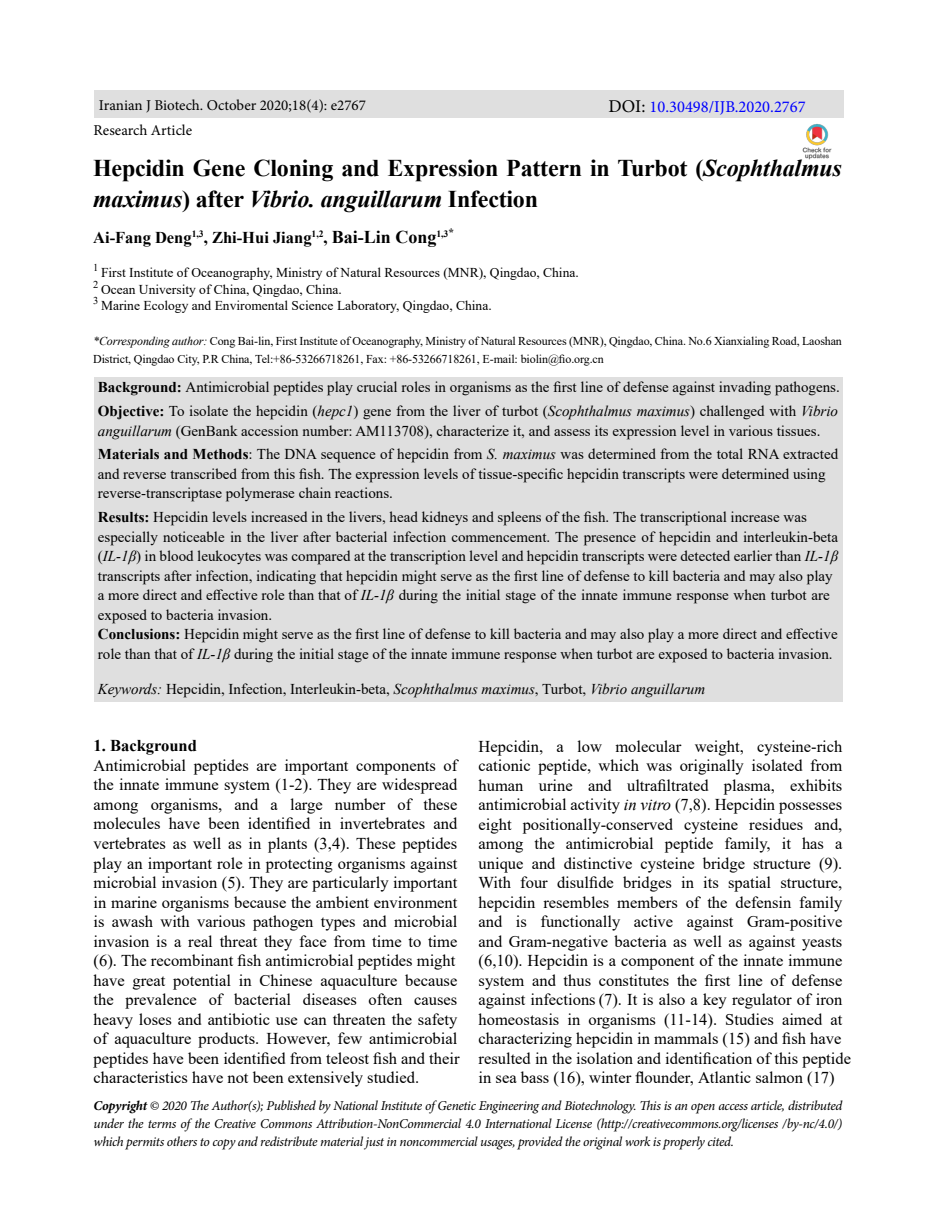
<style>
.page{position:relative;width:936px;height:1221px;background:#fff}
.page>*{position:absolute;margin:0;border:0;box-sizing:border-box;transform-origin:0 0}
.t1{font:700 24px/30px "Times New Roman";letter-spacing:-.01em;color:#000}
.t2{font:16.5px/19.5px "Times New Roman";color:#000}
.t3{font:700 16.5px "Times New Roman";color:#000}
.t4{font:16.5px "Minion Pro";color:#00f}
.t5{font:15px/19.5px "Times New Roman";color:#000}
.t6{font:italic 15px "Times New Roman";color:#000}
.t7{font:15px "Minion Pro";color:#000}
.t8{font:italic 13.5px/18px "Minion Pro";letter-spacing:-.03em;color:#000;text-align:justify}
.t9{font:13.5px/16.5px "Times New Roman";color:#000}
.t10{font:12px/18px "Times New Roman";letter-spacing:-.01em;color:#000}
.s1{font-size:18px;color:#000}
.s2{font-style:italic}
.s3{font-style:inherit}
.s4{font-size:18px}
.s5{font-weight:700}
.s6{font-style:normal}
</style>
<div class="page">
<div style="left:94px;top:377px;width:748px;height:325px;background:#dfdfdf"></div>
<div style="left:94px;top:90px;width:749px;height:28px;background:#dfdfdf"></div>
<img style="left:802px;top:124px;width:29px;height:36px">
<p class="t7" style="left:99px;top:95px;width:268px">Iranian J Biotech. October 2020;18(4): e2767</p>
<p class="t4" style="left:608px;top:96px;width:199px"><span class="s1">DOI:</span> 10.30498/IJB.2020.2767</p>
<p class="t7" style="left:94px;top:120px;width:100px">Research Article</p>
<h1 class="t1" style="left:93px;top:153px;width:750px">Hepcidin Gene Cloning and Expression Pattern in Turbot (<span class="s2">Scophthalmus maximus</span>) after <span class="s2">Vibrio. anguillarum</span> Infection</h1>
<p class="t3" style="left:93px;top:225px;width:362px">Ai-Fang Deng<sup>1,3</sup>, Zhi-Hui Jiang<sup>1,2</sup><span class="s3">,</span> <span class="s4">Bai-Lin Cong</span><sup>1</sup><sup>,3</sup><sup>*</sup></p>
<p class="t9" style="left:93px;top:264px;width:487px"><sup>1</sup> First Institute of Oceanography, Ministry of Natural Resources (MNR), Qingdao, China.<br><sup>2</sup> Ocean University of China, Qingdao, China.<br><sup>3</sup> Marine Ecology and Enviromental Science Laboratory, Qingdao, China.</p>
<p class="t10" style="left:93px;top:331px;width:750px"><span class="s2">*Corresponding author:</span> Cong Bai-lin, First Institute of Oceanography, Ministry of Natural Resources (MNR), Qingdao, China. No.6 Xianxialing Road, Laoshan<br>District, Qingdao City, P.R China, Tel:+86-53266718261, Fax: +86-53266718261, E-mail: biolin@fio.org.cn</p>
<p class="t5" style="left:98px;top:375px;width:743px;line-height:23.7px"><span class="s5">Background:</span> Antimicrobial peptides play crucial roles in organisms as the first line of defense against invading pathogens.<br><span class="s5">Objective:</span> To isolate the hepcidin (<span class="s2">hepc1</span>) gene from the liver of turbot (<span class="s2">Scophthalmus maximus</span>) challenged with <span class="s2">Vibrio</span></p>
<p class="t5" style="left:98px;top:418px;width:741px;line-height:23.7px"><span class="s2">anguillarum</span> (GenBank accession number: AM113708), characterize it, and assess its expression level in various tissues.<br><span class="s5">Materials and Methods</span>: The DNA sequence of hepcidin from <span class="s2">S. maximus</span> was determined from the total RNA extracted</p>
<p class="t5" style="left:98px;top:463px;width:729px">and reverse transcribed from this fish. The expression levels of tissue-specific hepcidin transcripts were determined using reverse-transcriptase polymerase chain reactions.</p>
<p class="t5" style="left:98px;top:507px;width:741px"><span class="s5">Results:</span> Hepcidin levels increased in the livers, head kidneys and spleens of the fish. The transcriptional increase was especially noticeable in the liver after bacterial infection commencement. The presence of hepcidin and interleukin-beta (<span class="s2">IL-1β</span>) in blood leukocytes was compared at the transcription level and hepcidin transcripts were detected earlier than <span class="s2">IL-1β </span>transcripts after infection, indicating that hepcidin might serve as the first line of defense to kill bacteria and may also play a more direct and effective role than that of <span class="s2">IL-1β</span> during the initial stage of the innate immune response when turbot are exposed to bacteria invasion.<br><span class="s5">Conclusions:</span> Hepcidin might serve as the first line of defense to kill bacteria and may also play a more direct and effective role than that of <span class="s2">IL-1β</span> during the initial stage of the innate immune response when turbot are exposed to bacteria invasion.</p>
<p class="t6" style="left:98px;top:679px;width:609px">Keywords: <span class="s6">Hepcidin, Infection, Interleukin-beta,</span> Scophthalmus maximus<span class="s6">, Turbot,</span> Vibrio anguillarum</p>
<p class="t3" style="left:94px;top:734px;width:105px">1. Background</p>
<p class="t2" style="left:94px;top:755px;width:367px">Antimicrobial peptides are important components of the innate immune system (1-2). They are widespread among organisms, and a large number of these molecules have been identified in invertebrates and vertebrates as well as in plants (3,4). These peptides play an important role in protecting organisms against microbial invasion (5). They are particularly important in marine organisms because the ambient environment is awash with various pathogen types and microbial invasion is a real threat they face from time to time (6). The recombinant fish antimicrobial peptides might have great potential in Chinese aquaculture because the prevalence of bacterial diseases often causes heavy loses and antibiotic use can threaten the safety of aquaculture products. However, few antimicrobial peptides have been identified from teleost fish and their characteristics have not been extensively studied.</p>
<p class="t2" style="left:478px;top:736px;width:374px">Hepcidin, a low molecular weight, cysteine-rich cationic peptide, which was originally isolated from human urine and ultrafiltrated plasma, exhibits antimicrobial activity <span class="s2">in vitro</span> (7,8). Hepcidin possesses eight positionally-conserved cysteine residues and, among the antimicrobial peptide family, it has a unique and distinctive cysteine bridge structure (9).<br>With four disulfide bridges in its spatial structure, hepcidin resembles members of the defensin family and is functionally active against Gram-positive and Gram-negative bacteria as well as against yeasts (6,10). Hepcidin is a component of the innate immune system and thus constitutes the first line of defense against infections (7). It is also a key regulator of iron homeostasis in organisms (11-14). Studies aimed at characterizing hepcidin in mammals (15) and fish have resulted in the isolation and identification of this peptide in sea bass (16), winter flounder, Atlantic salmon (17)</p>
<p class="t8" style="left:94px;top:1096px;width:750px"><span class="s5">Copyright</span> © 2020 The Author(s); Published by National Institute of Genetic Engineering and Biotechnology. This is an open access article, distributed under the terms of the Creative Commons Attribution-NonCommercial 4.0 International License (http://creativecommons.org/licenses /by-nc/4.0/) which permits others to copy and redistribute material just in noncommercial usages, provided the original work is properly cited.</p>
</div>
